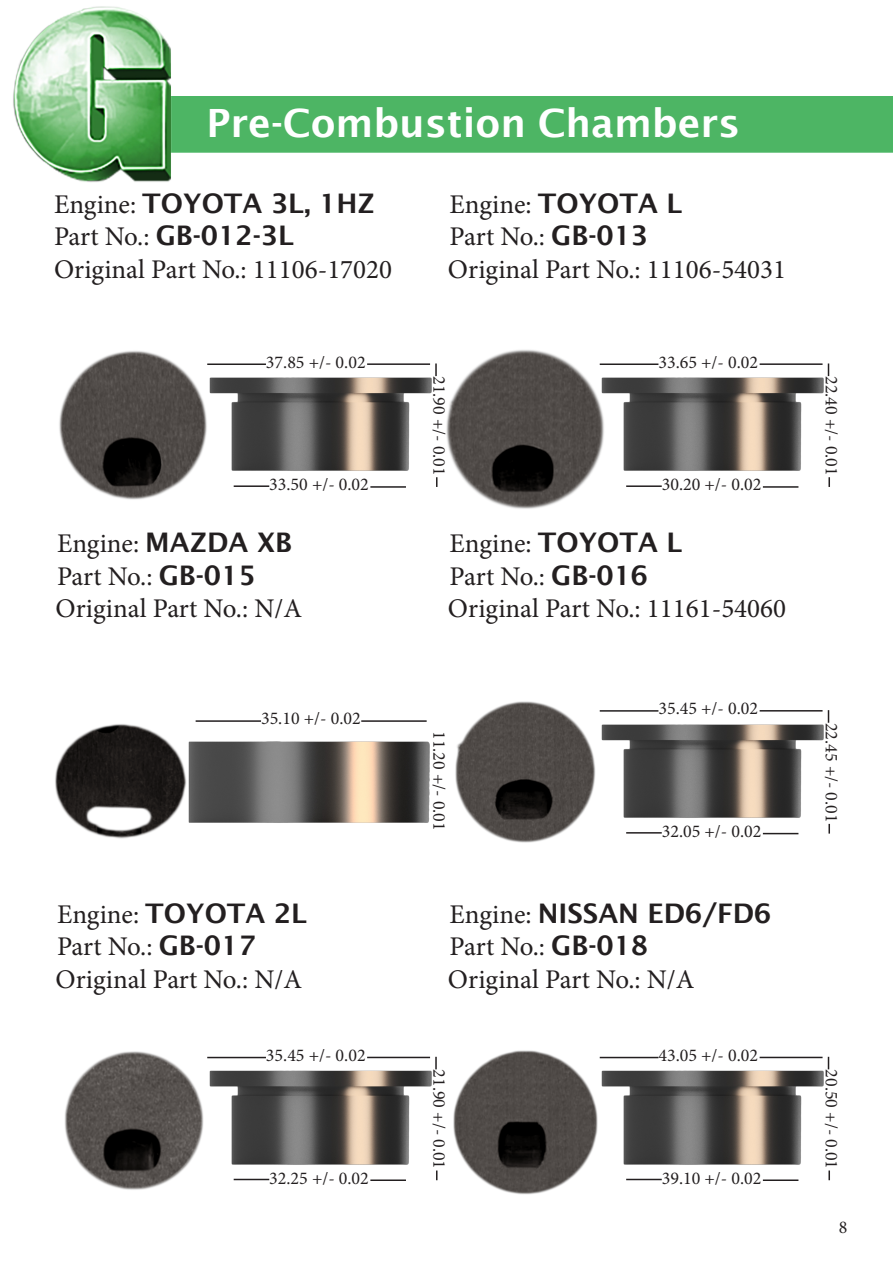
<style>
.page{position:relative;width:893px;height:1263px;background:#fff}
.page>*{position:absolute;margin:0;border:0;box-sizing:border-box;transform-origin:0 0}
.t1{font:600 39px "Lucida Sans";color:#fff}
.t2{font:27px "Minion Pro";color:#231f20}
.t3{font:600 27px "Lucida Sans";color:#231f20}
.t4{font:18px "Minion Pro";color:#231f20}
.s1{font-family:"Minion Pro";font-weight:400}
.s2{font-family:"Lucida Sans";font-weight:600}
</style>
<div class="page">
<div style="left:54px;top:96px;width:839px;height:57px;background:#4db564;border:2px solid #4bb664"></div>
<img style="left:13px;top:6px;width:179px;height:176px">
<img style="left:212px;top:741px;width:218px;height:82px">
<hr style="left:196px;top:720px;width:65px;height:2px;background:#231f20">
<hr style="left:361px;top:720px;width:66px;height:2px;background:#231f20">
<img style="left:234px;top:377px;width:194px;height:94px">
<hr style="left:207px;top:363px;width:59px;height:2px;background:#231f20">
<hr style="left:370px;top:486px;width:36px;height:2px;background:#231f20">
<hr style="left:234px;top:485px;width:35px;height:2px;background:#231f20">
<hr style="left:367px;top:363px;width:63px;height:2px;background:#231f20">
<img style="left:624px;top:364px;width:205px;height:107px">
<hr style="left:600px;top:363px;width:58px;height:2px;background:#231f20">
<hr style="left:763px;top:486px;width:35px;height:2px;background:#231f20">
<hr style="left:626px;top:485px;width:36px;height:2px;background:#231f20">
<svg style="left:828px;top:477px;width:2px;height:10px"></svg>
<svg style="left:828px;top:363px;width:1px;height:13px"></svg>
<hr style="left:760px;top:363px;width:62px;height:2px;background:#231f20">
<img style="left:609px;top:711px;width:220px;height:113px">
<hr style="left:600px;top:710px;width:58px;height:2px;background:#231f20">
<hr style="left:763px;top:833px;width:35px;height:1px;background:#231f20">
<hr style="left:626px;top:832px;width:36px;height:1px;background:#231f20">
<svg style="left:828px;top:824px;width:2px;height:9px"></svg>
<svg style="left:828px;top:710px;width:1px;height:13px"></svg>
<hr style="left:760px;top:710px;width:62px;height:1px;background:#231f20">
<img style="left:231px;top:1058px;width:192px;height:107px">
<hr style="left:207px;top:1057px;width:59px;height:1px;background:#231f20">
<hr style="left:370px;top:1179px;width:36px;height:2px;background:#231f20">
<hr style="left:234px;top:1179px;width:35px;height:1px;background:#231f20">
<hr style="left:367px;top:1057px;width:63px;height:1px;background:#231f20">
<img style="left:629px;top:1057px;width:200px;height:108px">
<hr style="left:600px;top:1057px;width:58px;height:1px;background:#231f20">
<hr style="left:763px;top:1179px;width:35px;height:2px;background:#231f20">
<hr style="left:626px;top:1179px;width:36px;height:1px;background:#231f20">
<svg style="left:828px;top:1170px;width:2px;height:10px"></svg>
<svg style="left:828px;top:1057px;width:1px;height:12px"></svg>
<hr style="left:760px;top:1057px;width:62px;height:1px;background:#231f20">
<img style="left:59px;top:351px;width:175px;height:149px">
<img style="left:428px;top:350px;width:196px;height:159px">
<img style="left:55px;top:720px;width:157px;height:119px">
<img style="left:455px;top:701px;width:154px;height:142px">
<img style="left:64px;top:1051px;width:167px;height:139px">
<img style="left:423px;top:1050px;width:206px;height:145px">
<h1 class="t1" style="left:207px;top:100px;width:535px">Pre-Combustion Chambers</h1>
<p class="t3" style="left:54px;top:188px;width:323px"><span class="s1">Engine:</span> TOYOTA 3L, 1HZ</p>
<p class="t3" style="left:54px;top:220px;width:241px"><span class="s1">Part No.:</span> GB-012-3L</p>
<p class="t2" style="left:54px;top:251px;width:340px">Original Part No.: 11106-17020</p>
<p class="t2" style="left:449px;top:186px;width:234px">Engine: <span class="s2">TOYOTA L</span></p>
<p class="t2" style="left:449px;top:218px;width:200px">Part No.: <span class="s2">GB-013</span></p>
<p class="t2" style="left:448px;top:251px;width:340px">Original Part No.: 11106-54031</p>
<p class="t4" style="left:266px;top:350px;width:101px">37.85 +/- 0.02</p>
<p class="t4" style="left:658px;top:350px;width:101px">33.65 +/- 0.02</p>
<p class="t4" style="left:451px;top:376px;width:101px;rotate:90deg">21.90 +/- 0.01</p>
<p class="t4" style="left:269px;top:472px;width:101px">33.50 +/- 0.02</p>
<p class="t4" style="left:662px;top:472px;width:101px">30.20 +/- 0.02</p>
<p class="t2" style="left:57px;top:526px;width:237px">Engine: <span class="s2">MAZDA XB</span></p>
<p class="t2" style="left:57px;top:558px;width:200px">Part No.: <span class="s2">GB-015</span></p>
<p class="t2" style="left:56px;top:590px;width:248px">Original Part No.: N/A</p>
<p class="t2" style="left:449px;top:526px;width:234px">Engine: <span class="s2">TOYOTA L</span></p>
<p class="t2" style="left:449px;top:558px;width:200px">Part No.: <span class="s2">GB-016</span></p>
<p class="t2" style="left:448px;top:590px;width:340px">Original Part No.: 11161-54060</p>
<p class="t4" style="left:261px;top:706px;width:101px">35.10 +/- 0.02</p>
<p class="t4" style="left:658px;top:696px;width:101px">35.45 +/- 0.02</p>
<p class="t4" style="left:451px;top:731px;width:101px;rotate:90deg">11.20 +/- 0.01</p>
<p class="t4" style="left:662px;top:819px;width:101px">32.05 +/- 0.02</p>
<p class="t3" style="left:57px;top:898px;width:252px"><span class="s1">Engine:</span> TOYOTA 2L</p>
<p class="t2" style="left:57px;top:929px;width:200px">Part No.: <span class="s2">GB-017</span></p>
<p class="t2" style="left:56px;top:961px;width:248px">Original Part No.: N/A</p>
<p class="t3" style="left:449px;top:898px;width:323px"><span class="s1">Engine:</span> NISSAN ED6/FD6</p>
<p class="t2" style="left:449px;top:929px;width:200px">Part No.: <span class="s2">GB-018</span></p>
<p class="t2" style="left:448px;top:961px;width:248px">Original Part No.: N/A</p>
<p class="t4" style="left:266px;top:1043px;width:101px">35.45 +/- 0.02</p>
<p class="t4" style="left:658px;top:1043px;width:101px">43.05 +/- 0.02</p>
<p class="t4" style="left:451px;top:1069px;width:101px;rotate:90deg">21.90 +/- 0.01</p>
<p class="t4" style="left:269px;top:1166px;width:101px">32.25 +/- 0.02</p>
<p class="t4" style="left:662px;top:1166px;width:101px">39.10 +/- 0.02</p>
<p class="t4" style="left:844px;top:376px;width:101px;rotate:90deg">22.40 +/- 0.01</p>
<p class="t4" style="left:844px;top:723px;width:101px;rotate:90deg">22.45 +/- 0.01</p>
<p class="t4" style="left:844px;top:1069px;width:101px;rotate:90deg">20.50 +/- 0.01</p>
<p class="t4" style="left:839px;top:1215px;width:10px">8</p>
</div>
